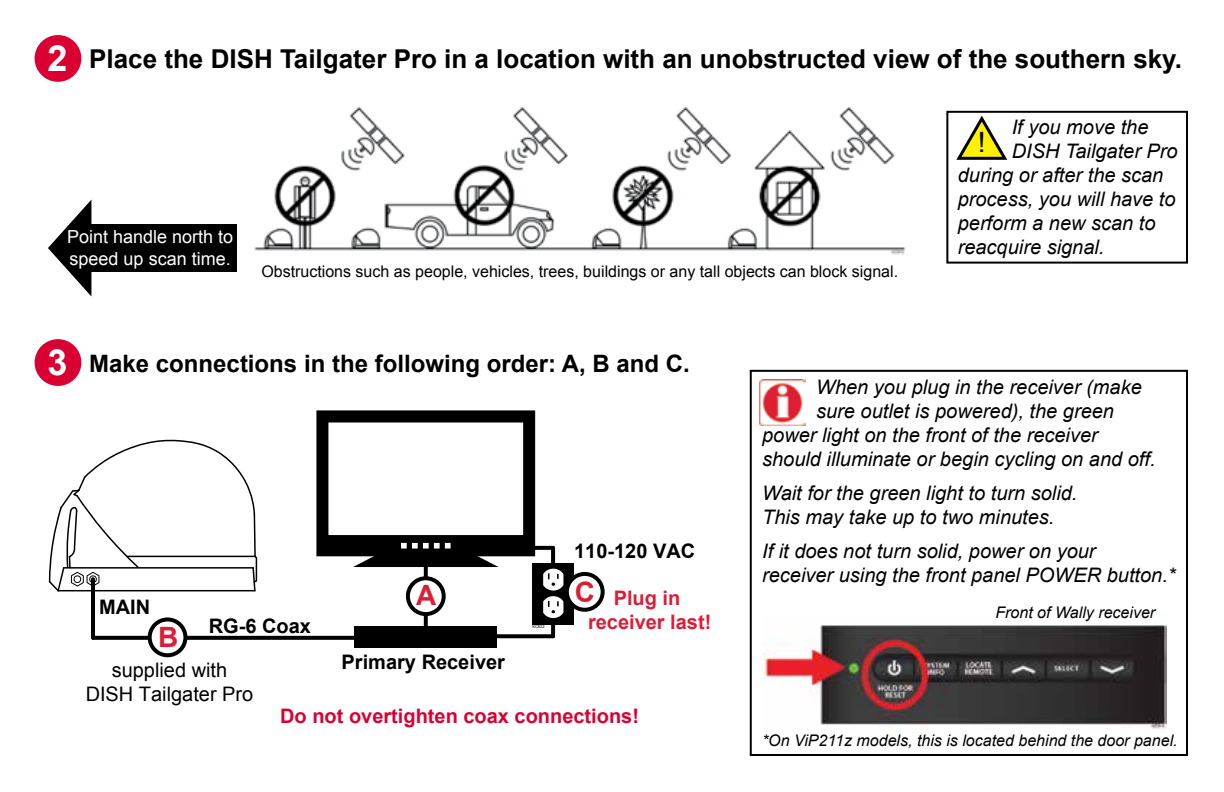
<style>
.page{position:relative;width:1224px;height:792px;background:#fff}
.page>*{position:absolute;margin:0;border:0;box-sizing:border-box;transform-origin:0 0}
.t1{font:700 36px "Arial";color:#fff}
.t2{font:700 28px "Arial";color:#db1e36}
.t3{font:28px "Arial";color:#000}
.t4{font:700 26px "Arial";color:#000}
.t5{font:700 24px "Arial";color:#000}
.t6{font:italic 20px/24px "Arial";color:#000}
.t7{font:700 20px "Arial";color:#000}
.t8{font:700 20px "Arial";color:#db0032}
.t9{font:20px/24px "Arial";color:#000;text-align:center}
.t10{font:700 20px/24px "Arial";color:#db1e36;text-align:center}
.t11{font:18px/21.6px "Arial";color:#fff}
.t12{font:16px "Arial";color:#000}
.t13{font:italic 16px "Arial";color:#000}
.t14{font:4px "Arial";color:#000}
</style>
<div class="page">
<svg style="left:93px;top:636px;width:261px;height:4px"></svg>
<hr style="left:91px;top:579px;width:4px;height:59px;background:#000">
<svg style="left:316px;top:410px;width:219px;height:157px"></svg>
<svg style="left:424px;top:564px;width:4px;height:63px"></svg>
<hr style="left:520px;top:546px;width:33px;height:4px;background:#000">
<svg style="left:551px;top:548px;width:4px;height:15px"></svg>
<svg style="left:496px;top:634px;width:57px;height:4px"></svg>
<svg style="left:551px;top:625px;width:4px;height:11px"></svg>
<div style="left:532px;top:563px;width:42px;height:62px;background:#000"></div>
<svg style="left:543px;top:568px;width:20px;height:51px"></svg>
<div style="left:150px;top:619px;width:35px;height:36px;background:#fff;border-radius:50%"></div>
<div style="left:148px;top:617px;width:39px;height:40px;border:4px solid #000;border-radius:50%"></div>
<div style="left:408px;top:578px;width:36px;height:36px;background:#fff;border-radius:50%"></div>
<div style="left:406px;top:576px;width:40px;height:40px;border:4px solid #000;border-radius:50%"></div>
<div style="left:567px;top:574px;width:36px;height:36px;background:#fff;border-radius:50%"></div>
<div style="left:565px;top:572px;width:40px;height:40px;border:4px solid #000;border-radius:50%"></div>
<div style="left:354px;top:627px;width:142px;height:21px;background:#000"></div>
<svg style="left:48px;top:439px;width:210px;height:153px"></svg>
<img style="left:254px;top:107px;width:652px;height:148px">
<svg style="left:48px;top:200px;width:43px;height:96px"></svg>
<div style="left:83px;top:224px;width:154px;height:48px;background:#000"></div>
<div style="left:35px;top:35px;width:46px;height:47px;background:#db0032;border-radius:50%"></div>
<div style="left:35px;top:339px;width:46px;height:47px;background:#db0032;border-radius:50%"></div>
<svg style="left:956px;top:115px;width:52px;height:45px"></svg>
<div style="left:946px;top:111px;width:242px;height:153px;border:2px solid #000"></div>
<img style="left:759px;top:380px;width:46px;height:46px">
<img style="left:763px;top:625px;width:403px;height:105px">
<div style="left:750px;top:370px;width:438px;height:386px;border:2px solid #000"></div>
<h1 class="t1" style="left:48px;top:34px;width:22px">2</h1>
<h3 class="t4" style="left:89px;top:41px;width:1094px">Place the DISH Tailgater Pro in a location with an unobstructed view of the southern sky.</h3>
<p class="t11" style="left:67px;top:227px;width:168px">Point handle north to speed up scan time.</p>
<p class="t12" style="left:261px;top:261px;width:638px">Obstructions such as people, vehicles, trees, buildings or any tall objects can block signal.</p>
<h1 class="t1" style="left:48px;top:338px;width:22px">3</h1>
<p class="t5" style="left:89px;top:347px;width:602px">Make connections in the following order: A, B and C.</p>
<p class="t6" style="left:1012px;top:115px;width:138px">If you move the</p>
<p class="t6" style="left:1012px;top:139px;width:167px">DISH Tailgater Pro</p>
<p class="t6" style="left:958px;top:163px;width:207px">during or after the scan</p>
<p class="t6" style="left:958px;top:187px;width:219px">process, you will have to</p>
<p class="t6" style="left:958px;top:211px;width:199px">perform a new scan to</p>
<p class="t6" style="left:958px;top:235px;width:148px">reacquire signal.</p>
<h2 class="t3" style="left:978px;top:123px;width:9px">!</h2>
<p class="t7" style="left:99px;top:594px;width:53px">MAIN</p>
<p class="t7" style="left:209px;top:613px;width:104px">RG-6 Coax</p>
<p class="t9" style="left:86px;top:659px;width:169px">supplied with<br>DISH Tailgater Pro</p>
<h2 class="t2" style="left:158px;top:619px;width:22px">B</h2>
<p class="t7" style="left:574px;top:538px;width:123px">110-120 VAC</p>
<h2 class="t2" style="left:416px;top:576px;width:22px">A</h2>
<h2 class="t2" style="left:575px;top:573px;width:22px">C</h2>
<p class="t10" style="left:588px;top:586px;width:125px">Plug in receiver last!</p>
<p class="t14" style="left:532px;top:624px;width:14px">KC822</p>
<p class="t7" style="left:342px;top:649px;width:165px">Primary Receiver</p>
<p class="t8" style="left:280px;top:702px;width:360px">Do not overtighten coax connections!</p>
<p class="t6" style="left:816px;top:376px;width:327px">When you plug in the receiver (make</p>
<p class="t6" style="left:816px;top:400px;width:299px">sure outlet is powered), the green</p>
<p class="t6" style="left:762px;top:424px;width:337px">power light on the front of the receiver</p>
<p class="t6" style="left:762px;top:448px;width:395px">should illuminate or begin cycling on and off.</p>
<p class="t6" style="left:762px;top:481px;width:317px">Wait for the green light to turn solid.<br>This may take up to two minutes.</p>
<p class="t6" style="left:762px;top:539px;width:415px">If it does not turn solid, power on your<br>receiver using the front panel POWER button.*</p>
<p class="t13" style="left:996px;top:602px;width:161px">Front of Wally receiver</p>
<p class="t13" style="left:762px;top:730px;width:417px">*On ViP211z models, this is located behind the door panel.</p>
</div>
